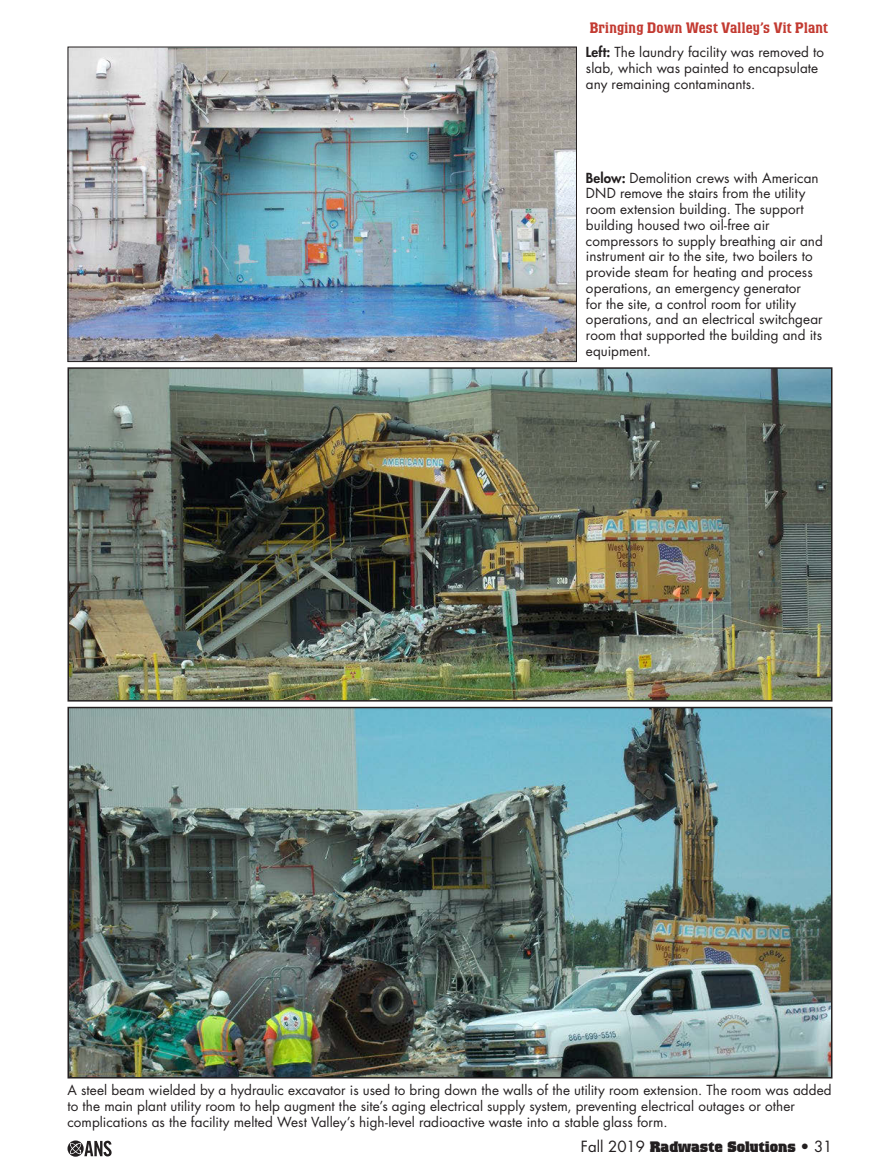
<style>
.page{position:relative;width:891px;height:1175px;background:#fff}
.page>*{position:absolute;margin:0;border:0;box-sizing:border-box;transform-origin:0 0}
.Running_Dept_Tag{font:500 15px "Colossalis";letter-spacing:.02em;color:#c33b32}
.t1{font:900 15px "Colossalis";color:#231f20}
.cap{font:13.5px/15.8px "Futura";letter-spacing:.005em;color:#231f20}
.s1{font-weight:800}
.s2{font-family:"Futura";font-weight:400}
</style>
<div class="page">
<svg style="left:68px;top:1140px;width:44px;height:16px"></svg>
<img style="left:70px;top:49px;width:505px;height:311px">
<div style="left:68px;top:47px;width:509px;height:315px;border:1px solid #231f20"></div>
<img style="left:71px;top:709px;width:758px;height:366px">
<div style="left:68px;top:706px;width:764px;height:372px;border:2px solid #231f20"></div>
<img style="left:71px;top:370px;width:758px;height:328px">
<div style="left:68px;top:367px;width:764px;height:334px;border:2px solid #231f20"></div>
<p class="Running_Dept_Tag" style="left:590px;top:19px;width:240px">Bringing Down West Valley’s Vit Plant</p>
<p class="cap" style="left:586px;top:44px;width:240px"><span class="s1">Left:</span> The laundry facility was removed to slab, which was painted to encapsulate any remaining contaminants.</p>
<p class="cap" style="left:586px;top:169px;width:238px"><span class="s1">Below:</span> Demolition crews with American DND remove the stairs from the utility room extension building. The support building housed two oil-free air compressors to supply breathing air and instrument air to the site, two boilers to provide steam for heating and process operations, an emergency generator<br>for the site, a control room for utility operations, and an electrical switchgear room that supported the building and its equipment.</p>
<p class="cap" style="left:68px;top:1082px;width:766px">A steel beam wielded by a hydraulic excavator is used to bring down the walls of the utility room extension. The room was added to the main plant utility room to help augment the site’s aging electrical supply system, preventing electrical outages or other complications as the facility melted West Valley’s high-level radioactive waste into a stable glass form.</p>
<p class="t1" style="left:581px;top:1138px;width:253px"><span class="s2">Fall 2019</span> Radwaste Solutions <span class="s2">• 31</span></p>
</div>
